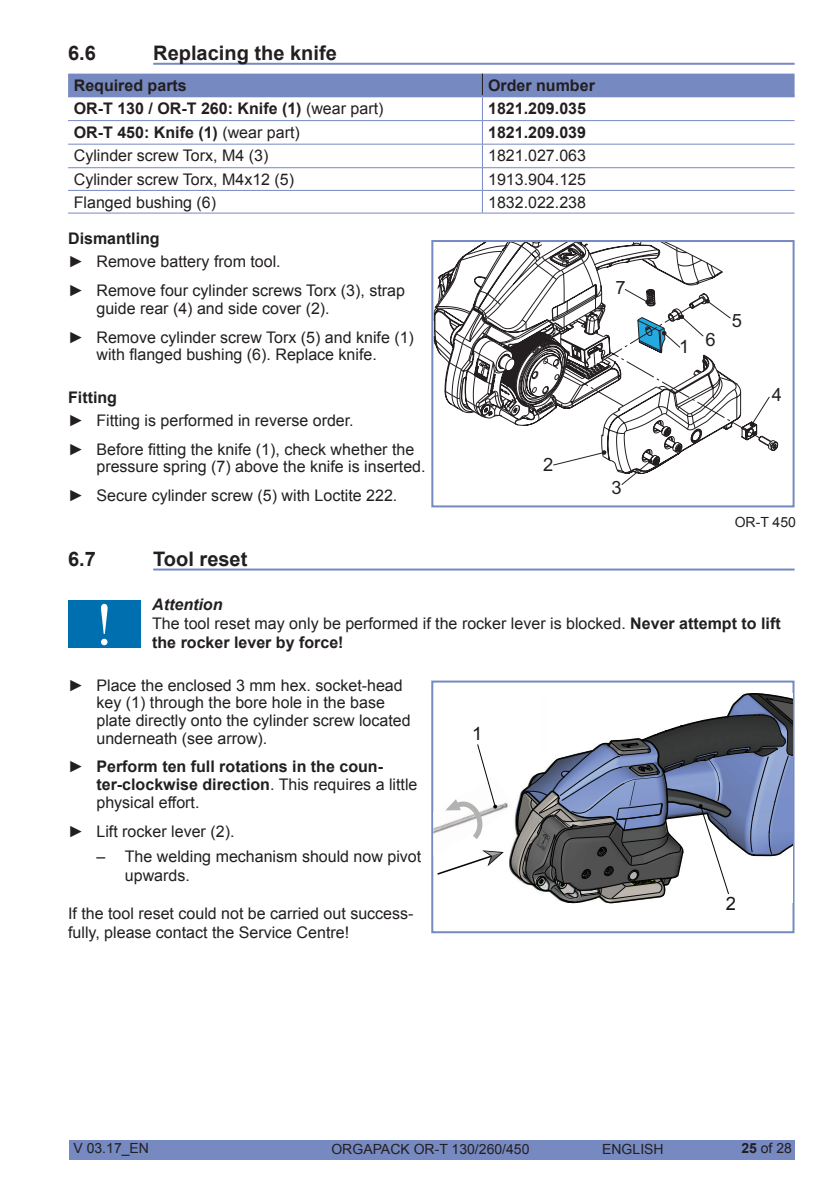
<style>
.page{position:relative;width:840px;height:1191px;background:#fff}
.page>*{position:absolute;margin:0;border:0;box-sizing:border-box;transform-origin:0 0}
.t1{font:60px "Times New Roman";color:#fff}
.t2{font:700 20px "Arial";color:#231f20}
.t3{font:18.4px "Arial";color:#231f20}
.t4{font:18.4px "Arial";color:#171518}
.t5{font:16px/29px "Arial";color:#231f20}
.t6{font:700 16px/17.6px "Arial";color:#231f20}
.t7{font:14px "Arial";color:#231f20}
.s1{font-weight:400}
.s2{font-weight:700;font-style:italic}
.s3{font-weight:700}
</style>
<div class="page">
<div style="left:69px;top:1139px;width:725px;height:20px;background:#7789c1"></div>
<hr style="left:153px;top:63px;width:641px;height:2px;background:#7789c1">
<hr style="left:153px;top:568px;width:641px;height:2px;background:#7789c1">
<svg style="left:68px;top:74px;width:726px;height:139px"></svg>
<hr style="left:68px;top:213px;width:414px;height:1px;background:#7789c1">
<hr style="left:482px;top:213px;width:312px;height:1px;background:#7789c1">
<div style="left:68px;top:600px;width:73px;height:48px;background:#006faf"></div>
<svg style="left:431px;top:680px;width:364px;height:254px"></svg>
<img style="left:433px;top:776px;width:76px;height:80px">
<svg style="left:509px;top:692px;width:283px;height:212px"></svg>
<svg style="left:435px;top:850px;width:68px;height:26px"></svg>
<hr style="left:541px;top:691px;width:4px;height:60px;background:#fdfefe">
<svg style="left:445px;top:744px;width:52px;height:100px"></svg>
<svg style="left:431px;top:240px;width:364px;height:268px"></svg>
<p class="t2" style="left:68px;top:40px;width:29px">6.6</p>
<p class="t2" style="left:153px;top:40px;width:185px">Replacing the knife</p>
<p class="t6" style="left:74px;top:77px;width:114px">Required parts</p>
<p class="t6" style="left:488px;top:77px;width:108px">Order number</p>
<p class="t6" style="left:74px;top:100px;width:311px">OR-T 130 / OR-T 260: Knife (1) <span class="s1">(wear part)</span></p>
<p class="t6" style="left:488px;top:100px;width:99px">1821.209.035</p>
<p class="t6" style="left:74px;top:124px;width:227px">OR-T 450: Knife (1) <span class="s1">(wear part)</span></p>
<p class="t6" style="left:488px;top:124px;width:99px">1821.209.039</p>
<p class="t5" style="left:74px;top:141px;width:196px">Cylinder screw Torx, M4 (3)</p>
<p class="t5" style="left:488px;top:141px;width:99px">1821.027.063</p>
<p class="t5" style="left:74px;top:165px;width:222px">Cylinder screw Torx, M4x12 (5)</p>
<p class="t5" style="left:488px;top:165px;width:99px">1913.904.125</p>
<p class="t5" style="left:74px;top:188px;width:144px">Flanged bushing (6)</p>
<p class="t5" style="left:488px;top:188px;width:99px">1832.022.238</p>
<p class="t6" style="left:68px;top:230px;width:93px">Dismantling</p>
<p class="t5" style="left:68px;top:247px;width:338px">► Remove battery from tool.<br>► Remove four cylinder screws Torx (3), strap</p>
<p class="t5" style="left:68px;top:294px;width:347px;text-indent:28px">guide rear (4) and side cover (2).<br>► Remove cylinder screw Torx (5) and knife (1)</p>
<p class="t5" style="left:96px;top:340px;width:282px">with flanged bushing (6). Replace knife.</p>
<p class="t6" style="left:68px;top:389px;width:50px">Fitting</p>
<p class="t5" style="left:68px;top:406px;width:347px">► Fitting is performed in reverse order.<br>► Before fitting the knife (1), check whether the</p>
<p class="t5" style="left:68px;top:452px;width:359px;text-indent:28px">pressure spring (7) above the knife is inserted. ► Secure cylinder screw (5) with Loctite 222.</p>
<p class="t3" style="left:542px;top:452px;width:12px">2</p>
<p class="t3" style="left:615px;top:276px;width:12px">7</p>
<p class="t3" style="left:611px;top:475px;width:12px">3</p>
<p class="t3" style="left:679px;top:335px;width:12px">1</p>
<p class="t3" style="left:705px;top:328px;width:12px">6</p>
<p class="t3" style="left:731px;top:309px;width:12px">5</p>
<p class="t3" style="left:771px;top:382px;width:12px">4</p>
<p class="t7" style="left:734px;top:513px;width:63px">OR-T 450</p>
<p class="t2" style="left:68px;top:545px;width:29px">6.7</p>
<p class="t2" style="left:153px;top:545px;width:96px">Tool reset</p>
<p class="t5" style="left:152px;top:595px;width:629px;line-height:19.2px"><span class="s2">Attention<br></span>The tool reset may only be performed if the rocker lever is blocked. <span class="s3">Never attempt to lift the rocker lever by force!</span></p>
<p class="t5" style="left:96px;top:676px;width:315px;line-height:17.6px;text-indent:-28px">► Place the enclosed 3 mm hex. socket-head key (1) through the bore hole in the base plate directly onto the cylinder screw located underneath (see arrow).</p>
<p class="t6" style="left:96px;top:758px;width:322px;text-indent:-28px"><span class="s1">►</span> Perform ten full rotations in the coun&shy;ter-clockwise direction<span class="s1">. This requires a little physical effort.</span></p>
<p class="t5" style="left:68px;top:816px;width:168px">► Lift rocker lever (2).</p>
<p class="t5" style="left:125px;top:846px;width:298px;line-height:19.2px;text-indent:-28px">– The welding mechanism should now pivot upwards.</p>
<p class="t5" style="left:68px;top:904px;width:347px;line-height:19.2px">If the tool reset could not be carried out success&shy;fully, please contact the Service Centre!</p>
<h1 class="t1" style="left:94px;top:584px;width:21px">!</h1>
<p class="t4" style="left:472px;top:721px;width:12px">1</p>
<p class="t4" style="left:725px;top:891px;width:12px">2</p>
<p class="t7" style="left:73px;top:1139px;width:77px">V 03.17_EN</p>
<p class="t7" style="left:331px;top:1140px;width:199px">ORGAPACK OR-T 130/260/450</p>
<p class="t7" style="left:602px;top:1140px;width:63px">ENGLISH</p>
<p class="t7" style="left:741px;top:1139px;width:52px"><span class="s3">25</span> of 28</p>
</div>
